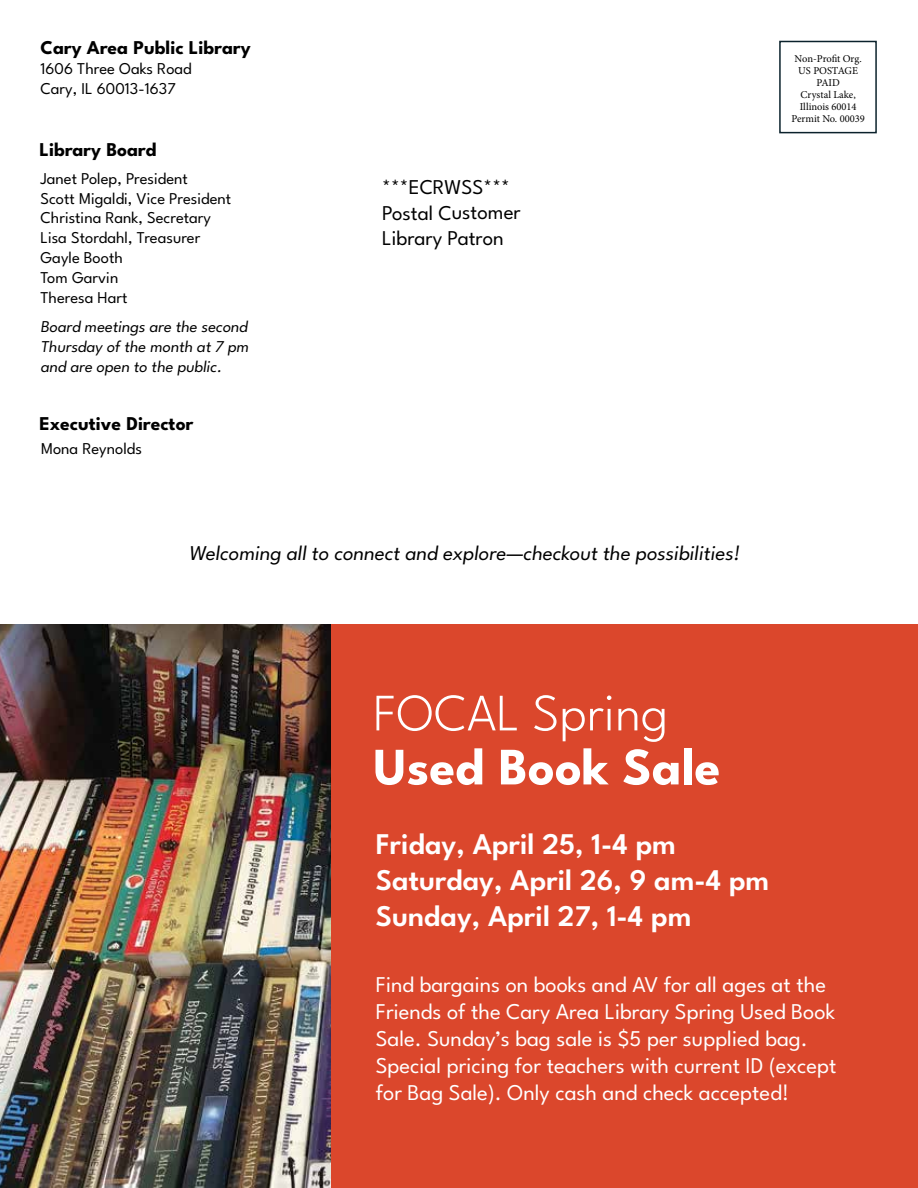
<style>
.page{position:relative;width:918px;height:1188px;background:#fff}
.page>*{position:absolute;margin:0;border:0;box-sizing:border-box;transform-origin:0 0}
.t1{font:700 52.5px "League Spartan";color:#fff}
.t2{font:300 52.5px "League Spartan";color:#fff}
.t3{font:600 30px/36px "League Spartan";color:#fff}
.t4{font:22.5px/27px "League Spartan";color:#fff}
.t5{font:21px/25.2px "League Spartan";letter-spacing:-.005em;color:#000}
.t6{font:700 19.5px "League Spartan";color:#000}
.t7{font:16.5px/19.8px "League Spartan";color:#000}
.t8{font:10.5px/12px "Minion Pro";color:#000;text-align:center}
</style>
<div class="page">
<div style="left:779px;top:41px;width:98px;height:92px;border:2px solid #0b222c"></div>
<div style="left:0;top:624px;width:918px;height:564px;background:#db472c"></div>
<img style="left:0;top:624px;width:331px;height:564px">
<p class="t6" style="left:40px;top:33px;width:212px">Cary Area Public Library</p>
<p class="t7" style="left:40px;top:58px;width:153px">1606 Three Oaks Road<br>Cary, IL 60013-1637</p>
<p class="t6" style="left:40px;top:134px;width:119px">Library Board</p>
<p class="t7" style="left:40px;top:167px;width:192px">Janet Polep, President<br>Scott Migaldi, Vice President<br>Christina Rank, Secretary<br>Lisa Stordahl, Treasurer<br>Gayle Booth<br>Tom Garvin<br>Theresa Hart</p>
<p class="t7" style="left:40px;top:315px;width:213px;text-align:justify">Board meetings are the second Thursday of the month at 7 pm and are open to the public.</p>
<p class="t6" style="left:40px;top:408px;width:155px">Executive Director</p>
<p class="t7" style="left:41px;top:437px;width:102px">Mona Reynolds</p>
<p class="t5" style="left:382px;top:173px;width:140px">***ECRWSS***<br>Postal Customer<br>Library Patron</p>
<p class="t5" style="left:189px;top:539px;width:556px">Welcoming all to connect and explore—checkout the possibilities!</p>
<p class="t8" style="left:791px;top:52px;width:75px">Non-Profit Org.<br>US POSTAGE<br>PAID<br>Crystal Lake,<br>Illinois 60014<br>Permit No. 00039</p>
<h1 class="t2" style="left:373px;top:676px;width:296px">FOCAL Spring</h1>
<h1 class="t1" style="left:373px;top:726px;width:349px">Used Book Sale</h1>
<h2 class="t3" style="left:376px;top:824px;width:395px">Friday, April 25, 1-4 pm<br>Saturday, April 26, 9 am-4 pm<br>Sunday, April 27, 1-4 pm</h2>
<p class="t4" style="left:376px;top:969px;width:462px">Find bargains on books and AV for all ages at the Friends of the Cary Area Library Spring Used Book Sale. Sunday’s bag sale is $5 per supplied bag.<br>Special pricing for teachers with current ID (except for Bag Sale). Only cash and check accepted!</p>
</div>
